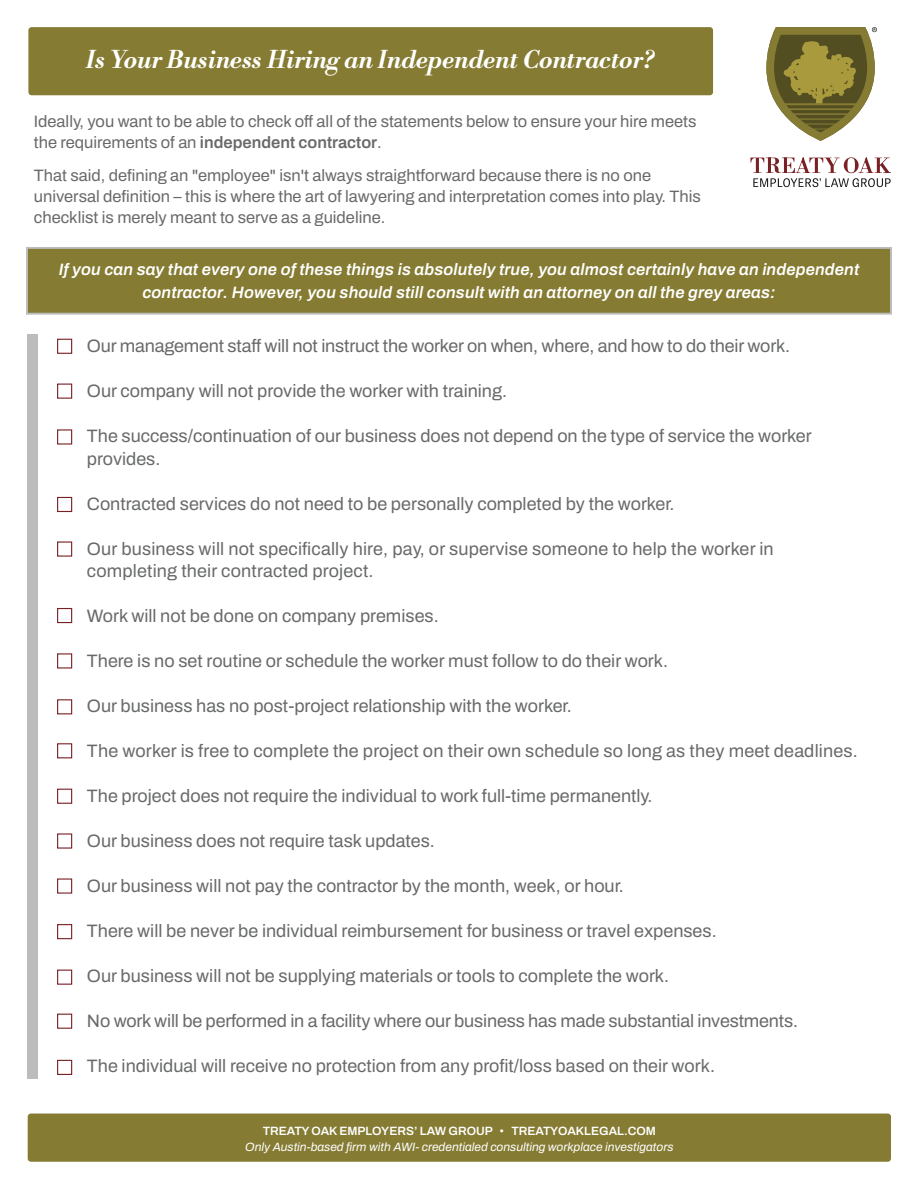
<style>
.page{position:relative;width:918px;height:1188px;background:#fff}
.page>*{position:absolute;margin:0;border:0;box-sizing:border-box;transform-origin:0 0}
.t1{font:italic 700 24px "Libre Bodoni";color:#fff}
.t2{font:18px/22.5px "Archivo";color:#686969}
.t3{font:16.5px/21px "Archivo";color:#686969}
.t4{font:italic 600 16.5px/22.5px "Archivo";letter-spacing:.01em;color:#fff;text-align:center}
.t5{font:italic 12px/16.5px "Archivo";color:#fff;text-align:center}
.s1{font-weight:600}
.s2{font-weight:600;font-style:normal}
.s3{font-style:normal}
</style>
<div class="page">
<div style="left:26px;top:247px;width:866px;height:68px;background:#857b32;border:2px solid #bcbcbc"></div>
<svg style="left:750px;top:157px;width:141px;height:30px"></svg>
<svg style="left:766px;top:27px;width:111px;height:114px"></svg>
<div style="left:27px;top:334px;width:11px;height:745px;background:#bcbcbc"></div>
<div style="left:57px;top:339px;width:15px;height:15px;border:1px solid #792026"></div>
<div style="left:57px;top:384px;width:15px;height:15px;border:1px solid #792026"></div>
<div style="left:57px;top:429px;width:15px;height:16px;border:1px solid #792026"></div>
<div style="left:57px;top:497px;width:15px;height:15px;border:1px solid #792026"></div>
<div style="left:57px;top:541px;width:15px;height:16px;border:1px solid #792026"></div>
<div style="left:57px;top:608px;width:15px;height:15px;border:1px solid #792026"></div>
<div style="left:57px;top:653px;width:15px;height:16px;border:1px solid #792026"></div>
<div style="left:57px;top:699px;width:15px;height:15px;border:1px solid #792026"></div>
<div style="left:57px;top:743px;width:15px;height:15px;border:1px solid #792026"></div>
<div style="left:57px;top:789px;width:15px;height:15px;border:1px solid #792026"></div>
<div style="left:57px;top:833px;width:15px;height:16px;border:1px solid #792026"></div>
<div style="left:57px;top:878px;width:15px;height:16px;border:1px solid #792026"></div>
<div style="left:57px;top:924px;width:15px;height:15px;border:1px solid #792026"></div>
<div style="left:57px;top:970px;width:15px;height:15px;border:1px solid #792026"></div>
<div style="left:57px;top:1014px;width:15px;height:15px;border:1px solid #792026"></div>
<div style="left:57px;top:1060px;width:15px;height:15px;border:1px solid #792026"></div>
<div style="left:28px;top:27px;width:685px;height:68px;background:#857b32;border-radius:3px"></div>
<div style="left:28px;top:1114px;width:863px;height:48px;background:#857b32;border-radius:3px"></div>
<h1 class="t1" style="left:86px;top:46px;width:570px">Is Your Business Hiring an Independent Contractor?</h1>
<p class="t3" style="left:34px;top:111px;width:664px">Ideally, you want to be able to check off all of the statements below to ensure your hire meets the requirements of an <span class="s1">independent contractor</span>.</p>
<p class="t3" style="left:34px;top:165px;width:669px">That said, defining an "employee" isn't always straightforward because there is no one universal definition – this is where the art of lawyering and interpretation comes into play. This checklist is merely meant to serve as a guideline.</p>
<p class="t4" style="left:59px;top:259px;width:802px">If you can say that every one of these things is absolutely true, you almost certainly have an independent contractor. However, you should still consult with an attorney on all the grey areas:</p>
<p class="t2" style="left:87px;top:335px;width:705px">Our management staff will not instruct the worker on when, where, and how to do their work.</p>
<p class="t2" style="left:87px;top:380px;width:422px">Our company will not provide the worker with training.</p>
<p class="t2" style="left:87px;top:425px;width:726px">The success/continuation of our business does not depend on the type of service the worker provides.</p>
<p class="t2" style="left:87px;top:492px;width:589px">Contracted services do not need to be personally completed by the worker.</p>
<p class="t2" style="left:87px;top:537px;width:688px">Our business will not specifically hire, pay, or supervise someone to help the worker in completing their contracted project.</p>
<p class="t2" style="left:87px;top:605px;width:353px">Work will not be done on company premises.</p>
<p class="t2" style="left:87px;top:650px;width:583px">There is no set routine or schedule the worker must follow to do their work.</p>
<p class="t2" style="left:87px;top:695px;width:486px">Our business has no post-project relationship with the worker.</p>
<p class="t2" style="left:87px;top:740px;width:772px">The worker is free to complete the project on their own schedule so long as they meet deadlines.</p>
<p class="t2" style="left:87px;top:785px;width:567px">The project does not require the individual to work full-time permanently.</p>
<p class="t2" style="left:87px;top:830px;width:350px">Our business does not require task updates.</p>
<p class="t2" style="left:87px;top:875px;width:538px">Our business will not pay the contractor by the month, week, or hour.</p>
<p class="t2" style="left:87px;top:920px;width:631px">There will be never be individual reimbursement for business or travel expenses.</p>
<p class="t2" style="left:87px;top:965px;width:584px">Our business will not be supplying materials or tools to complete the work.</p>
<p class="t2" style="left:87px;top:1010px;width:713px">No work will be performed in a facility where our business has made substantial investments.</p>
<p class="t2" style="left:87px;top:1055px;width:630px">The individual will receive no protection from any profit/loss based on their work.</p>
<p class="t5" style="left:245px;top:1122px;width:430px"><span class="s2">TREATY OAK EMPLOYERS’ LAW GROUP</span> <span class="s3">ï</span> <span class="s2">TREATYOAKLEGAL.COM<br></span>Only Austin-based firm with AWI- credentialed consulting workplace investigators</p>
</div>
